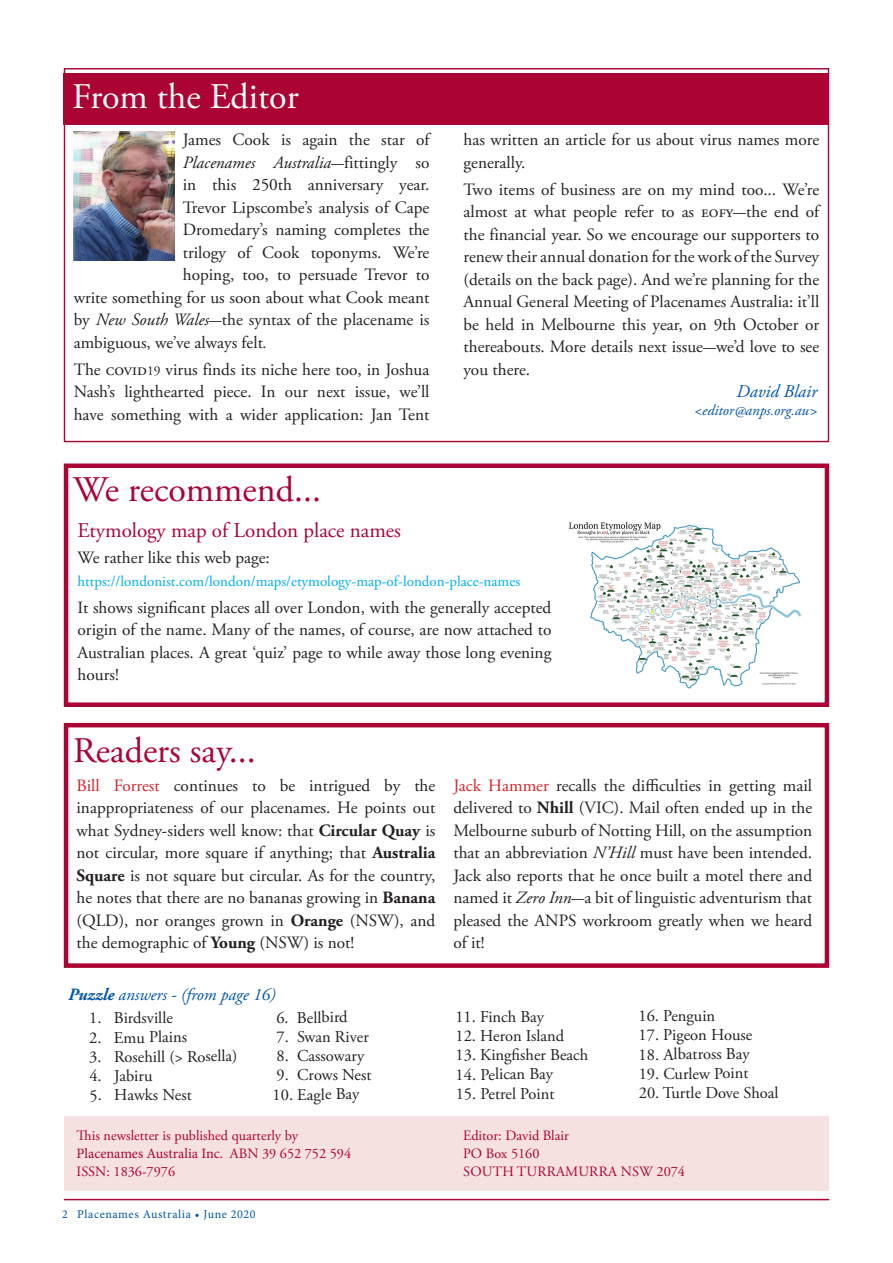
<style>
.page{position:relative;width:893px;height:1263px;background:#fff}
.page>*{position:absolute;margin:0;border:0;box-sizing:border-box;transform-origin:0 0}
.heading{font:36px "Adobe Garamond Pro";letter-spacing:-.005em;color:#ab0333}
.heading-2{font:36px "Adobe Garamond Pro";color:#fff}
.subheading{font:21px "Adobe Garamond Pro";color:#ab0333}
.t1{font:italic 18px "Adobe Garamond Pro";color:#0155a5}
.text{font:17.25px/22.5px "Adobe Garamond Pro";color:#231f20;text-align:justify}
.text-2{font:italic 17.25px "Adobe Garamond Pro";color:#231f20}
.t2{font:italic 17.25px "Adobe Garamond Pro";color:#0155a5}
.Puzzle_text{font:16.5px "Adobe Garamond Pro";letter-spacing:-.01em;color:#231f20}
.text-3{font:15px "Adobe Garamond Pro";color:#00aeef}
.t3{font:italic 15px "Adobe Garamond Pro";color:#0155a5}
.text-4{font:14.25px/18px "Adobe Garamond Pro";color:#ab0333}
.t4{font:12px "Minion Pro";letter-spacing:.05em;color:#0155a5}
.s1{font-style:normal}
.s2{font-style:italic}
.s3{font-size:13.5px}
.s4{color:#d1232a}
.s5{font-weight:700}
.s6{font-family:"Minion Pro"}
</style>
<div class="page">
<hr style="left:64px;top:1199px;width:765px;height:1px;background:#ab0333">
<div style="left:64px;top:73px;width:765px;height:51px;background:#ab0333"></div>
<div style="left:64px;top:1116px;width:764px;height:75px;background:#f5e1df"></div>
<img style="left:73px;top:132px;width:101px;height:128px">
<div style="left:64px;top:723px;width:765px;height:245px;border:4px solid #ab0333"></div>
<div style="left:64px;top:463px;width:765px;height:244px;border:4px solid #ab0333"></div>
<img style="left:569px;top:522px;width:232px;height:167px">
<p class="heading-2" style="left:72px;top:75px;width:228px">From the Editor</p>
<p class="text" style="left:183px;top:129px;width:250px">James Cook is again the star of</p>
<p class="text-2" style="left:183px;top:152px;width:248px">Placenames Australia<span class="s1">-fittingly so</span></p>
<p class="text" style="left:183px;top:174px;width:248px">in this 250th anniversary year.</p>
<p class="text" style="left:183px;top:197px;width:248px">Trevor Lipscombe’s analysis of Cape</p>
<p class="text" style="left:183px;top:219px;width:248px">Dromedary’s naming completes the</p>
<p class="text" style="left:183px;top:242px;width:248px">trilogy of Cook toponyms. We’re</p>
<p class="text" style="left:183px;top:264px;width:248px">hoping, too, to persuade Trevor to</p>
<p class="text" style="left:74px;top:287px;width:357px">write something for us soon about what Cook meant</p>
<p class="text" style="left:74px;top:309px;width:357px">by <span class="s2">New South Wales</span>-the syntax of the placename is</p>
<p class="text" style="left:74px;top:332px;width:195px">ambiguous, we’ve always felt<span class="s2">.</span></p>
<p class="text" style="left:74px;top:359px;width:357px">The covid<span class="s3">19</span> virus finds its niche here too, in Joshua Nash’s lighthearted piece. In our next issue, we’ll have something with a wider application: Jan Tent</p>
<p class="text" style="left:463px;top:129px;width:357px">has written an article for us about virus names more generally.</p>
<p class="text" style="left:463px;top:179px;width:359px">Two items of business are on my mind too... We’re almost at what people refer to as eofy-the end of the financial year. So we encourage our supporters to renew their annual donation for the work of the Survey (details on the back page). And we’re planning for the Annual General Meeting of Placenames Australia: it’ll be held in Melbourne this year, on 9th October or thereabouts. More details next issue-we’d love to see you there.</p>
<p class="t1" style="left:737px;top:381px;width:82px">David Blair</p>
<p class="t3" style="left:694px;top:402px;width:125px">&lt;editor@anps.org.au&gt;</p>
<p class="heading" style="left:73px;top:468px;width:249px">We recommend...</p>
<p class="subheading" style="left:78px;top:517px;width:325px">Etymology map of London place names</p>
<p class="text" style="left:78px;top:547px;width:194px">We rather like this web page:</p>
<p class="text-3" style="left:78px;top:572px;width:444px">https://londonist.com/london/maps/etymology-map-of-london-place-names</p>
<p class="text" style="left:78px;top:596px;width:475px">It shows significant places all over London, with the generally accepted origin of the name. Many of the names, of course, are now attached to Australian places. A great ‘quiz’ page to while away those long evening hours!</p>
<p class="heading" style="left:73px;top:729px;width:184px">Readers say...</p>
<p class="text" style="left:77px;top:775px;width:360px"><span class="s4">Bill Forrest</span> continues to be intrigued by the inappropriateness of our placenames. He points out what Sydney-siders well know: that <span class="s5">Circular Quay</span> is not circular, more square if anything; that <span class="s5">Australia Square</span> is not square but circular. As for the country, he notes that there are no bananas growing in <span class="s5">Banana </span>(QLD), nor oranges grown in <span class="s5">Orange</span> (NSW), and the demographic of <span class="s5">Young</span> (NSW) is not!</p>
<p class="text" style="left:453px;top:775px;width:360px"><span class="s4">Jack Hammer</span> recalls the difficulties in getting mail delivered to <span class="s5">Nhill</span> (VIC). Mail often ended up in the Melbourne suburb of Notting Hill, on the assumption that an abbreviation <span class="s2">N’Hill</span> must have been intended.<br>Jack also reports that he once built a motel there and named it <span class="s2">Zero Inn</span>-a bit of linguistic adventurism that pleased the ANPS workroom greatly when we heard of it!</p>
<p class="t2" style="left:68px;top:984px;width:209px"><span class="s5">Puzzle</span> answers - (from page 16)</p>
<p class="Puzzle_text" style="left:89px;top:1008px;width:85px">1. Birdsville</p>
<p class="Puzzle_text" style="left:89px;top:1027px;width:99px">2. Emu Plains</p>
<p class="Puzzle_text" style="left:89px;top:1046px;width:150px">3. Rosehill (&gt; Rosella)</p>
<p class="Puzzle_text" style="left:89px;top:1066px;width:65px">4. Jabiru</p>
<p class="Puzzle_text" style="left:89px;top:1085px;width:104px">5. Hawks Nest</p>
<p class="Puzzle_text" style="left:276px;top:1007px;width:73px">6. Bellbird</p>
<p class="Puzzle_text" style="left:276px;top:1026px;width:94px">7. Swan River</p>
<p class="Puzzle_text" style="left:277px;top:1046px;width:89px">8. Cassowary</p>
<p class="Puzzle_text" style="left:277px;top:1065px;width:96px">9. Crows Nest</p>
<p class="Puzzle_text" style="left:273px;top:1084px;width:88px">10. Eagle Bay</p>
<p class="Puzzle_text" style="left:455px;top:1006px;width:90px">11. Finch Bay</p>
<p class="Puzzle_text" style="left:455px;top:1026px;width:110px">12. Heron Island</p>
<p class="Puzzle_text" style="left:455px;top:1045px;width:134px">13. Kingfisher Beach</p>
<p class="Puzzle_text" style="left:456px;top:1064px;width:99px">14. Pelican Bay</p>
<p class="Puzzle_text" style="left:456px;top:1083px;width:100px">15. Petrel Point</p>
<p class="Puzzle_text" style="left:638px;top:1006px;width:78px">16. Penguin</p>
<p class="Puzzle_text" style="left:638px;top:1025px;width:115px">17. Pigeon House</p>
<p class="Puzzle_text" style="left:639px;top:1044px;width:112px">18. Albatross Bay</p>
<p class="Puzzle_text" style="left:639px;top:1063px;width:111px">19. Curlew Point</p>
<p class="Puzzle_text" style="left:639px;top:1083px;width:141px">20. Turtle Dove Shoal</p>
<p class="text-4" style="left:77px;top:1126px;width:276px">This newsletter is published quarterly by<br><span class="s6">Placenames Australia Inc.</span> ABN 39 652 752 594<br>ISSN: 1836-7976</p>
<p class="text-4" style="left:463px;top:1126px;width:223px">Editor: David Blair<br>PO Box 5160<br>SOUTH TURRAMURRA NSW 2074</p>
<p class="t4" style="left:62px;top:1206px;width:195px">2 Placenames Australia • June 2020</p>
</div>
